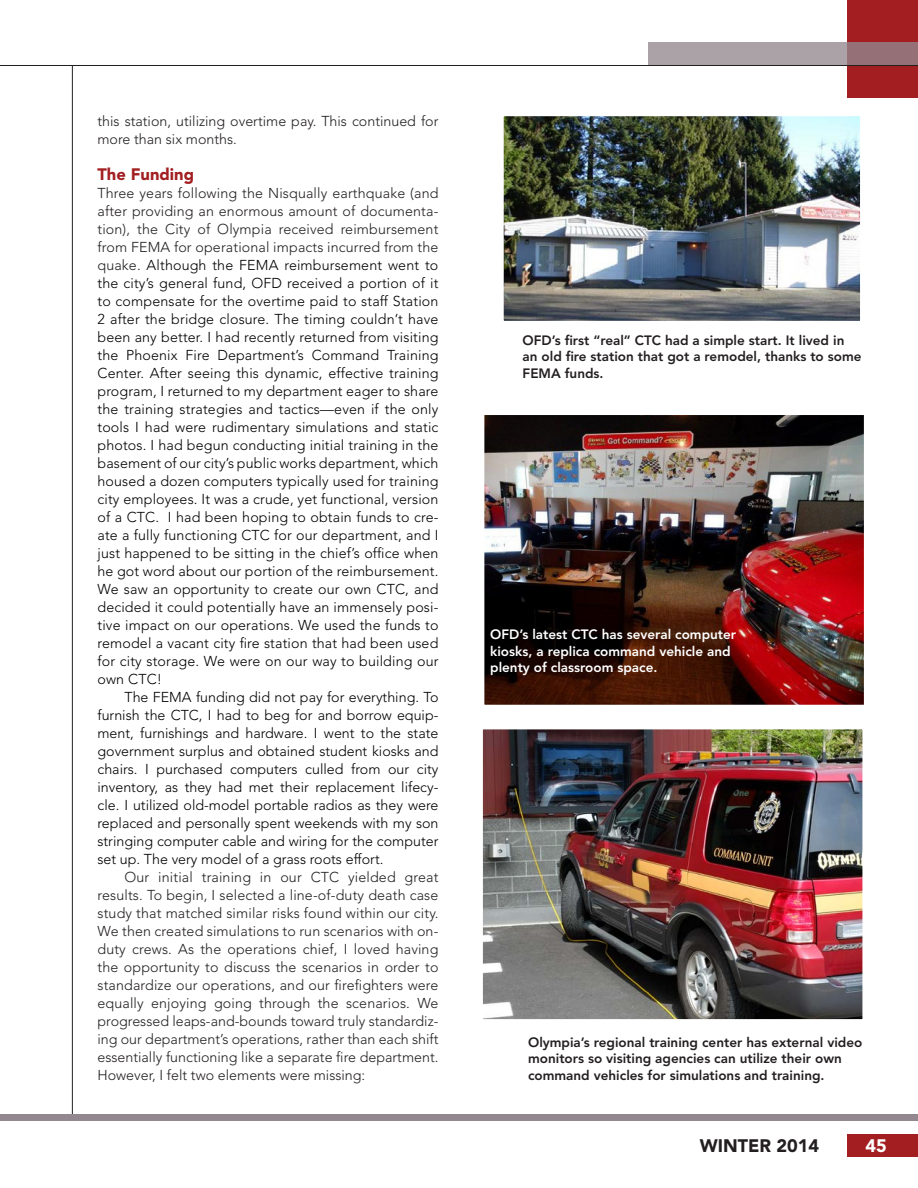
<style>
.page{position:relative;width:918px;height:1188px;background:#fff}
.page>*{position:absolute;margin:0;border:0;box-sizing:border-box;transform-origin:0 0}
.t1{font:900 18px "Avenir";color:#231f20}
.t2{font:900 18px "Avenir";color:#fff}
.Subhead_Style{font:900 16.5px "Avenir";color:#a21e21}
.No_Indent_Body_Copy{font:300 14.25px/18px "Avenir";letter-spacing:.01em;color:#000;text-align:justify}
.Body_Copy{font:300 14.25px/18px "Avenir";color:#231f20;text-align:justify}
.Body_Copy-2{font:300 14.25px/18px "Avenir";color:#000;text-align:justify}
.No_Indent_Body_Copy-2{font:300 14.25px/18px "Avenir";color:#231f20}
.t3{font:800 13.5px/16.5px "Avenir";color:#231f20}
.t4{font:800 13.5px/16.5px "Avenir";color:#fff}
.s1{color:#231f20}
</style>
<div class="page">
<hr style="left:72px;top:65px;width:1px;height:1053px;background:#231f20">
<div style="left:848px;top:0;width:70px;height:98px;background:#a21e21"></div>
<svg style="left:648px;top:42px;width:270px;height:23px;background:#a5949b"></svg>
<div style="left:847px;top:1134px;width:71px;height:23px;background:#a21e21"></div>
<div style="left:0;top:1114px;width:918px;height:7px;background:#938890"></div>
<hr style="left:0;top:65px;width:918px;height:1px;background:#231f20">
<img style="left:486px;top:416px;width:377px;height:288px">
<img style="left:484px;top:731px;width:377px;height:287px">
<div style="left:472px;top:719px;width:401px;height:311px;border:11px solid #fff"></div>
<img style="left:505px;top:118px;width:354px;height:201px">
<div style="left:496px;top:109px;width:372px;height:219px;border:8px solid #fff"></div>
<p class="No_Indent_Body_Copy-2" style="left:98px;top:112px;width:342px">this station, utilizing overtime pay. This continued for more than six months.</p>
<p class="Subhead_Style" style="left:98px;top:164px;width:98px">The Funding</p>
<p class="No_Indent_Body_Copy" style="left:98px;top:184px;width:343px"><span class="s1">Three years following the Nisqually earthquake (and after providing an enormous amount of documenta&shy;tion), the City of Olympia received reimbursement from FEMA for operational impacts incurred from the quake.</span> Although the FEMA reimbursement went to the city’s general fund, OFD received a portion of it to compensate for the overtime paid to staff Station 2 after the bridge closure. The timing couldn’t have been any better. I had recently returned from visiting the Phoenix Fire Department’s Command Training Center. After seeing this dynamic, effective training program, I returned to my department eager to share the training strategies and tactics—even if the only tools I had were rudimentary simulations and static photos. I had begun conducting initial training in the basement of our city’s public works department, which housed a dozen computers typically used for training city employees. It was a crude, yet functional, version of a CTC. I had been hoping to obtain funds to cre&shy;ate a fully functioning CTC for our department, and I just happened to be sitting in the chief’s office when he got word about our portion of the reimbursement.<br>We saw an opportunity to create our own CTC, and decided it could potentially have an immensely posi&shy;tive impact on our operations. We used the funds to remodel a vacant city fire station that had been used for city storage. We were on our way to building our own CTC!</p>
<p class="Body_Copy-2" style="left:98px;top:688px;width:343px;text-indent:27px">The FEMA funding did not pay for everything. To furnish the CTC, I had to beg for and borrow equip&shy;ment, furnishings and hardware. I went to the state government surplus and obtained student kiosks and chairs. I purchased computers culled from our city inventory, as they had met their replacement lifecy&shy;cle. I utilized old-model portable radios as they were replaced and personally spent weekends with my son stringing computer cable and wiring for the computer set up. The very model of a grass roots effort.</p>
<p class="Body_Copy" style="left:98px;top:868px;width:343px;text-indent:27px">Our initial training in our CTC yielded great results. To begin, I selected a line-of-duty death case study that matched similar risks found within our city.<br>We then created simulations to run scenarios with on&shy;duty crews. As the operations chief, I loved having the opportunity to discuss the scenarios in order to standardize our operations, and our firefighters were equally enjoying going through the scenarios. We progressed leaps-and-bounds toward truly standardiz&shy;ing our department’s operations, rather than each shift essentially functioning like a separate fire department.<br>However, I felt two elements were missing:</p>
<p class="t3" style="left:523px;top:332px;width:340px">OFD’s first “real” CTC had a simple start. It lived in an old fire station that got a remodel, thanks to some<br>FEMA funds.</p>
<p class="t4" style="left:490px;top:626px;width:247px">OFD’s latest CTC has several computer kiosks, a replica command vehicle and plenty of classroom space.</p>
<p class="t3" style="left:528px;top:1034px;width:336px">Olympia’s regional training center has external video monitors so visiting agencies can utilize their own command vehicles for simulations and training.</p>
<p class="t1" style="left:700px;top:1135px;width:121px">WINTER 2014</p>
<p class="t2" style="left:866px;top:1135px;width:23px">45</p>
</div>
